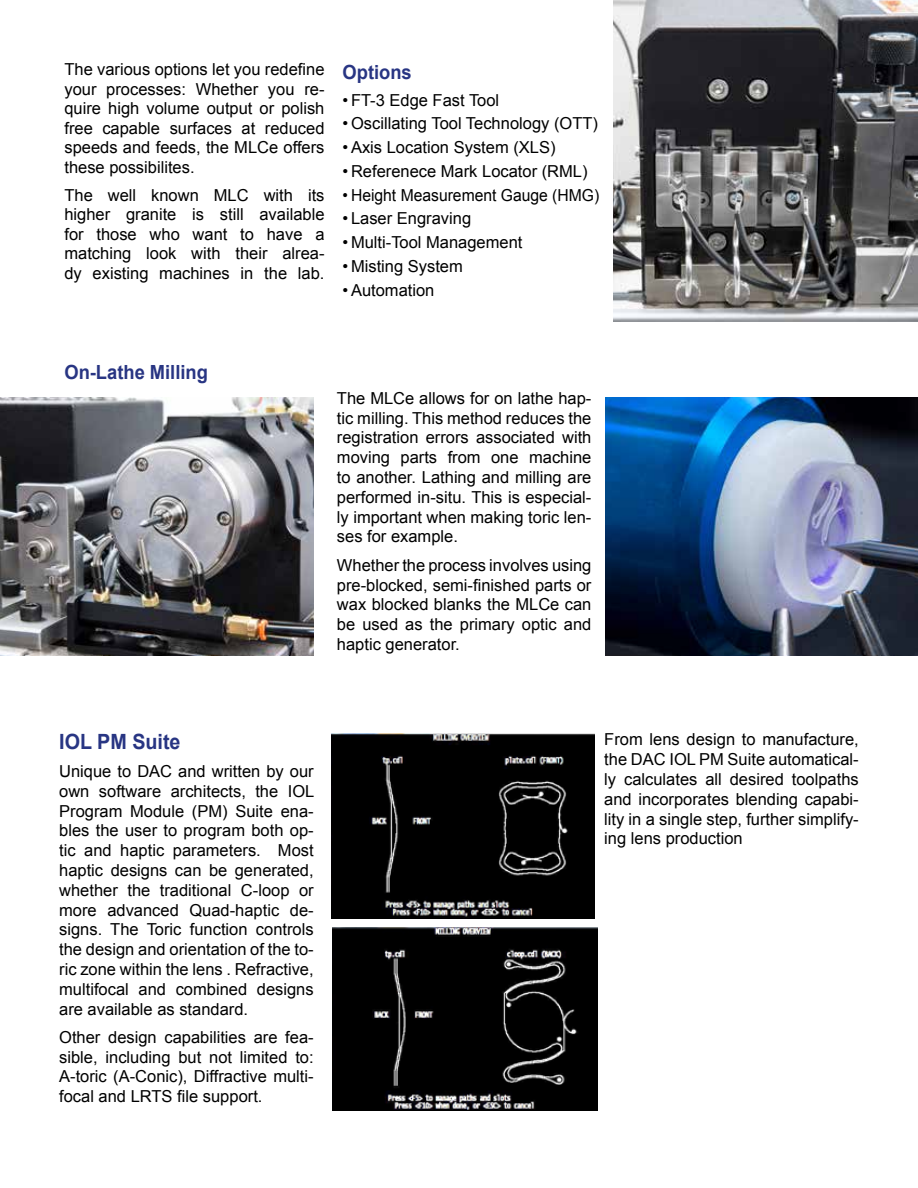
<style>
.page{position:relative;width:918px;height:1188px;background:#fff}
.page>*{position:absolute;margin:0;border:0;box-sizing:border-box;transform-origin:0 0}
.t1{font:700 21px "Arial";color:#283583;scale:.94 1}
.t2{font:700 19.5px "Arial";color:#283583;scale:.94 1}
.t3{font:16.5px/19.8px "Arial";color:#000;text-align:justify}
.t4{font:16.5px "Arial";color:#000;scale:.95 1}
</style>
<div class="page">
<img style="left:331px;top:733px;width:264px;height:186px">
<img style="left:333px;top:928px;width:264px;height:183px">
<img style="left:614px;top:0;width:304px;height:321px">
<img style="left:605px;top:397px;width:313px;height:258px">
<img style="left:0;top:397px;width:314px;height:258px">
<p class="t3" style="left:64px;top:60px;width:262px">The various options let you redefine your processes: Whether you re&shy;quire high volume output or polish free capable surfaces at reduced speeds and feeds, the MLCe offers these possibilites.</p>
<p class="t3" style="left:64px;top:186px;width:262px">The well known MLC with its higher granite is still available for those who want to have a matching look with their alrea&shy;dy existing machines in the lab.</p>
<p class="t2" style="left:343px;top:59px;width:75px">Options</p>
<p class="t3" style="left:343px;top:90px;width:158px">• FT-3 Edge Fast Tool</p>
<p class="t3" style="left:343px;top:114px;width:257px">• Oscillating Tool Technology (OTT)</p>
<p class="t3" style="left:343px;top:138px;width:214px">• Axis Location System (XLS)</p>
<p class="t3" style="left:343px;top:161px;width:247px">• Referenece Mark Locator (RML)</p>
<p class="t4" style="left:343px;top:184px;width:272px">• Height Measurement Gauge (HMG)</p>
<p class="t3" style="left:343px;top:209px;width:130px">• Laser Engraving</p>
<p class="t3" style="left:343px;top:233px;width:181px">• Multi-Tool Management</p>
<p class="t3" style="left:343px;top:256px;width:122px">• Misting System</p>
<p class="t3" style="left:343px;top:280px;width:93px">• Automation</p>
<p class="t2" style="left:64px;top:359px;width:154px">On-Lathe Milling</p>
<p class="t3" style="left:337px;top:388px;width:256px">The MLCe allows for on lathe hap&shy;tic milling. This method reduces the registration errors associated with moving parts from one machine to another. Lathing and milling are performed in-situ. This is especial&shy;ly important when making toric len&shy;ses for example.</p>
<p class="t3" style="left:337px;top:555px;width:256px">Whether the process involves using pre-blocked, semi-finished parts or wax blocked blanks the MLCe can be used as the primary optic and haptic generator.</p>
<p class="t1" style="left:59px;top:727px;width:131px">IOL PM Suite</p>
<p class="t3" style="left:59px;top:761px;width:257px">Unique to DAC and written by our own software architects, the IOL Program Module (PM) Suite ena&shy;bles the user to program both op&shy;tic and haptic parameters. Most haptic designs can be generated, whether the traditional C-loop or more advanced Quad-haptic de&shy;signs. The Toric function controls the design and orientation of the to&shy;ric zone within the lens . Refractive, multifocal and combined designs are available as standard.</p>
<p class="t3" style="left:59px;top:1027px;width:256px">Other design capabilities are fea&shy;sible, including but not limited to:<br>A-toric (A-Conic), Diffractive multi&shy;focal and LRTS file support.</p>
<p class="t3" style="left:604px;top:730px;width:256px">From lens design to manufacture, the DAC IOL PM Suite automatical&shy;ly calculates all desired toolpaths and incorporates blending capabi&shy;lity in a single step, further simplify&shy;ing lens production</p>
</div>
